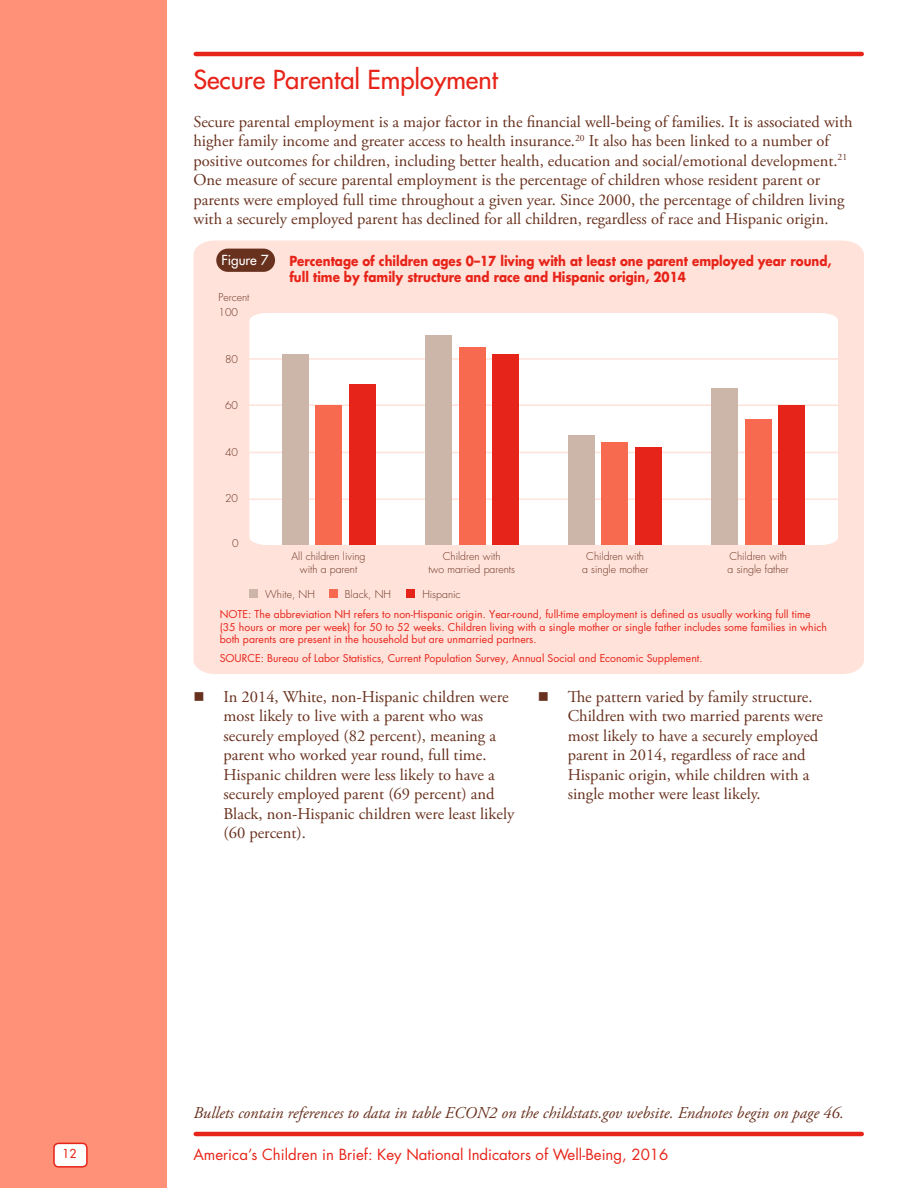
<style>
.page{position:relative;width:918px;height:1188px;background:#fff}
.page>*{position:absolute;margin:0;border:0;box-sizing:border-box;transform-origin:0 0}
.t1{font:25.5px "Futura";color:#e72419}
.t2{font:16.5px/19.5px "Adobe Garamond Pro";color:#68311e}
.t3{font:italic 16.5px "Adobe Garamond Pro";color:#68311e}
.t4{font:15px "Futura";color:#e72419}
.t5{font:700 13.5px/16.2px "Futura";color:#e72419;scale:.88 1}
.t6{font:13.5px "Futura";color:#fff}
.t7{font:12px "Futura";color:#e72419}
.t8{font:10.5px/12.6px "Futura";color:#e72419}
.t9{font:300 10.5px/12.6px "Futura";color:#68311e;text-align:center}
</style>
<div class="page">
<div style="left:0;top:0;width:166px;height:1188px;background:#ff9179"></div>
<hr style="left:196px;top:52px;width:666px;height:4px;background:#e72419">
<hr style="left:196px;top:1132px;width:666px;height:4px;background:#e72419">
<div style="left:54px;top:1143px;width:33px;height:24px;background:#fff;border-radius:4px"></div>
<div style="left:53px;top:1143px;width:35px;height:25px;border:2px solid #e72419;border-radius:4px"></div>
<div style="left:194px;top:240px;width:670px;height:434px;background:#ffe2da"></div>
<div style="left:216px;top:249px;width:59px;height:23px;background:#68311e;border-radius:12px"></div>
<svg style="left:250px;top:313px;width:588px;height:232px"></svg>
<hr style="left:247px;top:358px;width:595px;height:2px;background:#ffe2da">
<hr style="left:247px;top:404px;width:595px;height:2px;background:#ffe2da">
<hr style="left:247px;top:498px;width:595px;height:2px;background:#ffe2da">
<hr style="left:247px;top:452px;width:595px;height:1px;background:#ffe2da">
<div style="left:250px;top:589px;width:8px;height:9px;background:#ccb6a9"></div>
<div style="left:329px;top:589px;width:9px;height:9px;background:#f86a50"></div>
<div style="left:407px;top:589px;width:8px;height:9px;background:#e72419"></div>
<div style="left:282px;top:354px;width:27px;height:191px;background:#ccb6a9"></div>
<div style="left:315px;top:405px;width:27px;height:140px;background:#f86a50"></div>
<div style="left:349px;top:384px;width:26px;height:161px;background:#e72419"></div>
<div style="left:426px;top:336px;width:26px;height:209px;background:#ccb6a9"></div>
<div style="left:459px;top:347px;width:26px;height:198px;background:#f86a50"></div>
<div style="left:492px;top:354px;width:27px;height:191px;background:#e72419"></div>
<div style="left:569px;top:435px;width:26px;height:110px;background:#ccb6a9"></div>
<div style="left:601px;top:443px;width:27px;height:102px;background:#f86a50"></div>
<div style="left:635px;top:447px;width:27px;height:98px;background:#e72419"></div>
<div style="left:712px;top:389px;width:26px;height:156px;background:#ccb6a9"></div>
<div style="left:745px;top:419px;width:27px;height:126px;background:#f86a50"></div>
<div style="left:778px;top:405px;width:27px;height:140px;background:#e72419"></div>
<h3 class="t1" style="left:194px;top:64px;width:306px">Secure Parental Employment</h3>
<p class="t2" style="left:193px;top:112px;width:661px">Secure parental employment is a major factor in the financial well-being of families. It is associated with higher family income and greater access to health insurance.<sup>20</sup> It also has been linked to a number of positive outcomes for children, including better health, education and social/emotional development.<sup>21<br></sup>One measure of secure parental employment is the percentage of children whose resident parent or parents were employed full time throughout a given year. Since 2000, the percentage of children living with a securely employed parent has declined for all children, regardless of race and Hispanic origin.</p>
<p class="t6" style="left:221px;top:251px;width:49px">Figure 7</p>
<p class="t5" style="left:289px;top:253px;width:618px">Percentage of children ages 0–17 living with at least one parent employed year round, full time by family structure and race and Hispanic origin, 2014</p>
<p class="t9" style="left:219px;top:291px;width:32px">Percent</p>
<p class="t9" style="left:219px;top:306px;width:21px">100</p>
<p class="t9" style="left:225px;top:353px;width:15px">80</p>
<p class="t9" style="left:225px;top:399px;width:15px">60</p>
<p class="t9" style="left:225px;top:446px;width:15px">40</p>
<p class="t9" style="left:225px;top:492px;width:15px">20</p>
<p class="t9" style="left:232px;top:537px;width:8px">0</p>
<p class="t9" style="left:292px;top:550px;width:76px">All children living with a parent</p>
<p class="t9" style="left:582px;top:550px;width:68px">Children with<br>a single mother</p>
<p class="t9" style="left:728px;top:550px;width:63px;text-align:left">Children with a single father</p>
<p class="t8" style="left:220px;top:608px;width:609px">NOTE: The abbreviation NH refers to non-Hispanic origin. Year-round, full-time employment is defined as usually working full time (35 hours or more per week) for 50 to 52 weeks. Children living with a single mother or single father includes some families in which both parents are present in the household but are unmarried partners.</p>
<p class="t8" style="left:220px;top:652px;width:484px">SOURCE: Bureau of Labor Statistics, Current Population Survey, Annual Social and Economic Supplement.</p>
<p class="t2" style="left:224px;top:688px;width:292px">In 2014, White, non-Hispanic children were most likely to live with a parent who was securely employed (82 percent), meaning a parent who worked year round, full time.<br>Hispanic children were less likely to have a securely employed parent (69 percent) and Black, non-Hispanic children were least likely (60 percent).</p>
<p class="t2" style="left:568px;top:688px;width:257px">The pattern varied by family structure.<br>Children with two married parents were most likely to have a securely employed parent in 2014, regardless of race and Hispanic origin, while children with a single mother were least likely.</p>
<p class="t9" style="left:428px;top:550px;width:88px">Children with<br>two married parents</p>
<p class="t9" style="left:265px;top:588px;width:51px">White, NH</p>
<p class="t9" style="left:345px;top:588px;width:48px">Black, NH</p>
<p class="t9" style="left:422px;top:588px;width:40px">Hispanic</p>
<p class="t3" style="left:193px;top:1103px;width:652px">Bullets contain references to data in table ECON2 on the childstats.gov website. Endnotes begin on page 46.</p>
<p class="t7" style="left:63px;top:1146px;width:15px">12</p>
<p class="t4" style="left:194px;top:1144px;width:476px">America’s Children in Brief: Key National Indicators of Well-Being, 2016</p>
</div>
